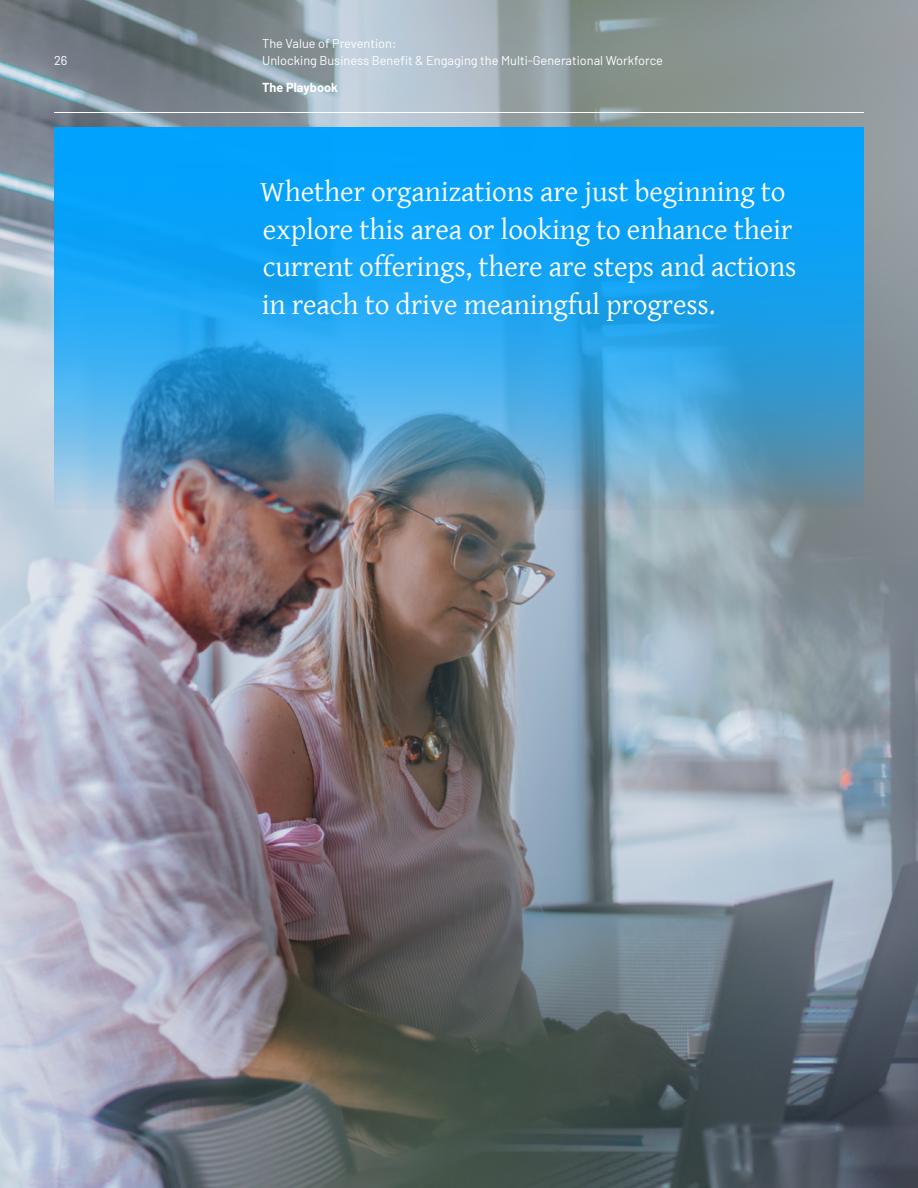
<style>
.page{position:relative;width:918px;height:1188px;background:#fff}
.page>*{position:absolute;margin:0;border:0;box-sizing:border-box;transform-origin:0 0}
.Quote_Body_Large{font:29.25px/37.5px "Gentium Basic";letter-spacing:-.005em;color:#fff}
.t1{font:12.75px/16.5px "Barlow";color:#fff}
.t2{font:700 12.75px "Barlow";color:#fff}
</style>
<div class="page">
<img style="left:0;top:0;width:918px;height:1188px">
<img style="left:54px;top:127px;width:810px;height:385px">
<hr style="left:54px;top:112px;width:810px;height:1px;background:#fff">
<p class="t1" style="left:54px;top:51px;width:15px">26</p>
<p class="t1" style="left:262px;top:35px;width:402px">The Value of Prevention:<br>Unlocking Business Benefit &amp; Engaging the Multi-Generational Workforce</p>
<p class="t2" style="left:262px;top:79px;width:77px">The Playbook</p>
<p class="Quote_Body_Large" style="left:260px;top:172px;width:538px">Whether organizations are just beginning to explore this area or looking to enhance their current offerings, there are steps and actions in reach to drive meaningful progress.</p>
</div>
